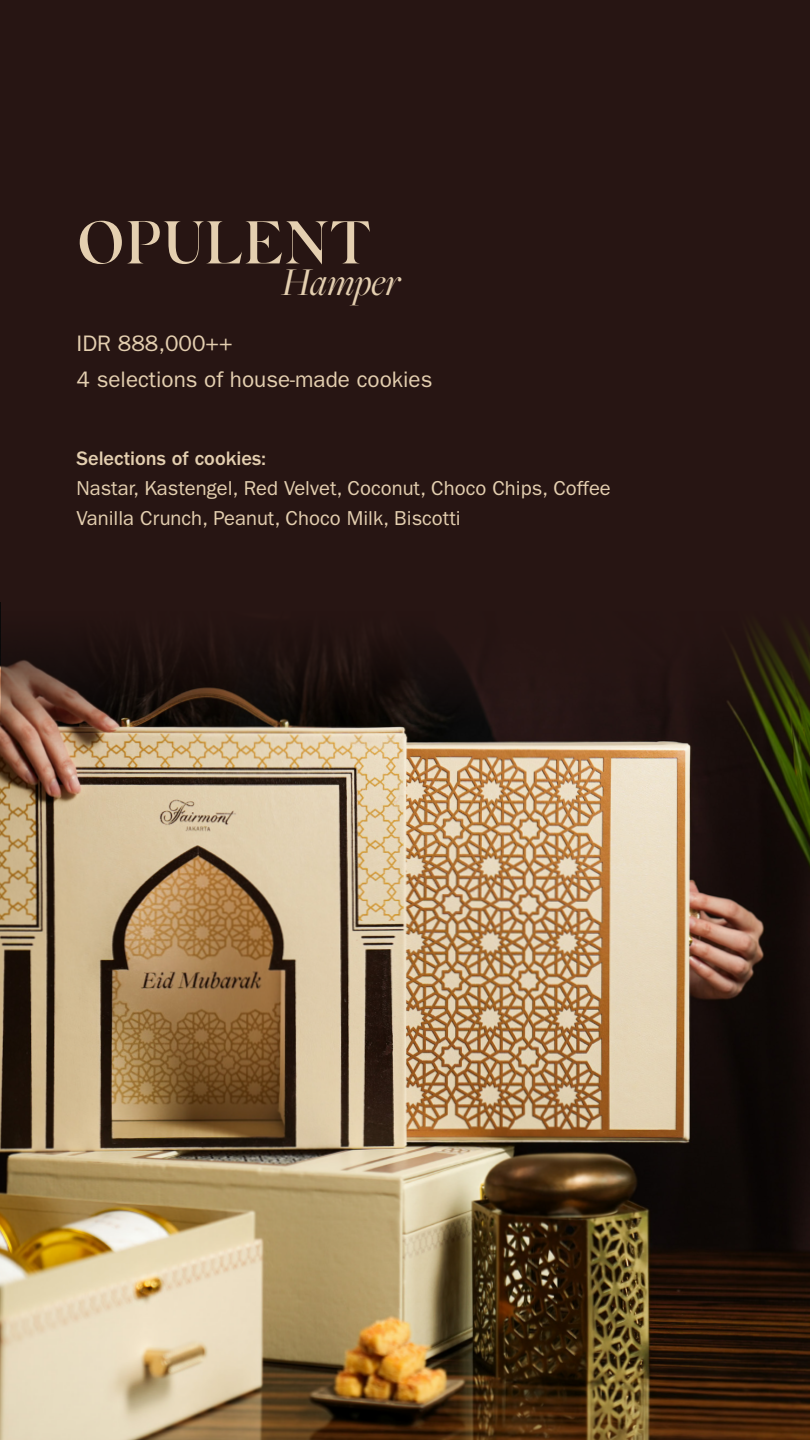
<style>
.page{position:relative;width:810px;height:1440px;background:#fff}
.page>*{position:absolute;margin:0;border:0;box-sizing:border-box;transform-origin:0 0}
.t1{font:500 60.22px "Silk Serif";color:#e4cfb0}
.t2{font:italic 40.88px "Freight Big";color:#e4cfb0}
.t3{font:22.5px/36px "ITC Franklin Gothic Std";color:#e4cfb0}
.t4{font:20.25px/30px "ITC Franklin Gothic Std";color:#e4cfb0}
.t5{font:500 20.25px "ITC Franklin Gothic Std";color:#e4cfb0}
</style>
<div class="page">
<div style="left:0;top:0;width:810px;height:795px;background:#271513"></div>
<img style="left:0;top:602px;width:810px;height:838px">
<svg style="left:2px;top:602px;width:808px;height:145px"></svg>
<h1 class="t1" style="left:76px;top:207px;width:297px">OPULENT</h1>
<h2 class="t2" style="left:282px;top:260px;width:120px">Hamper</h2>
<p class="t3" style="left:76px;top:325px;width:357px">IDR 888,000++<br>4 selections of house-made cookies</p>
<p class="t5" style="left:76px;top:447px;width:191px">Selections of cookies:</p>
<p class="t4" style="left:76px;top:473px;width:536px">Nastar, Kastengel, Red Velvet, Coconut, Choco Chips, Coffee<br>Vanilla Crunch, Peanut, Choco Milk, Biscotti</p>
</div>
